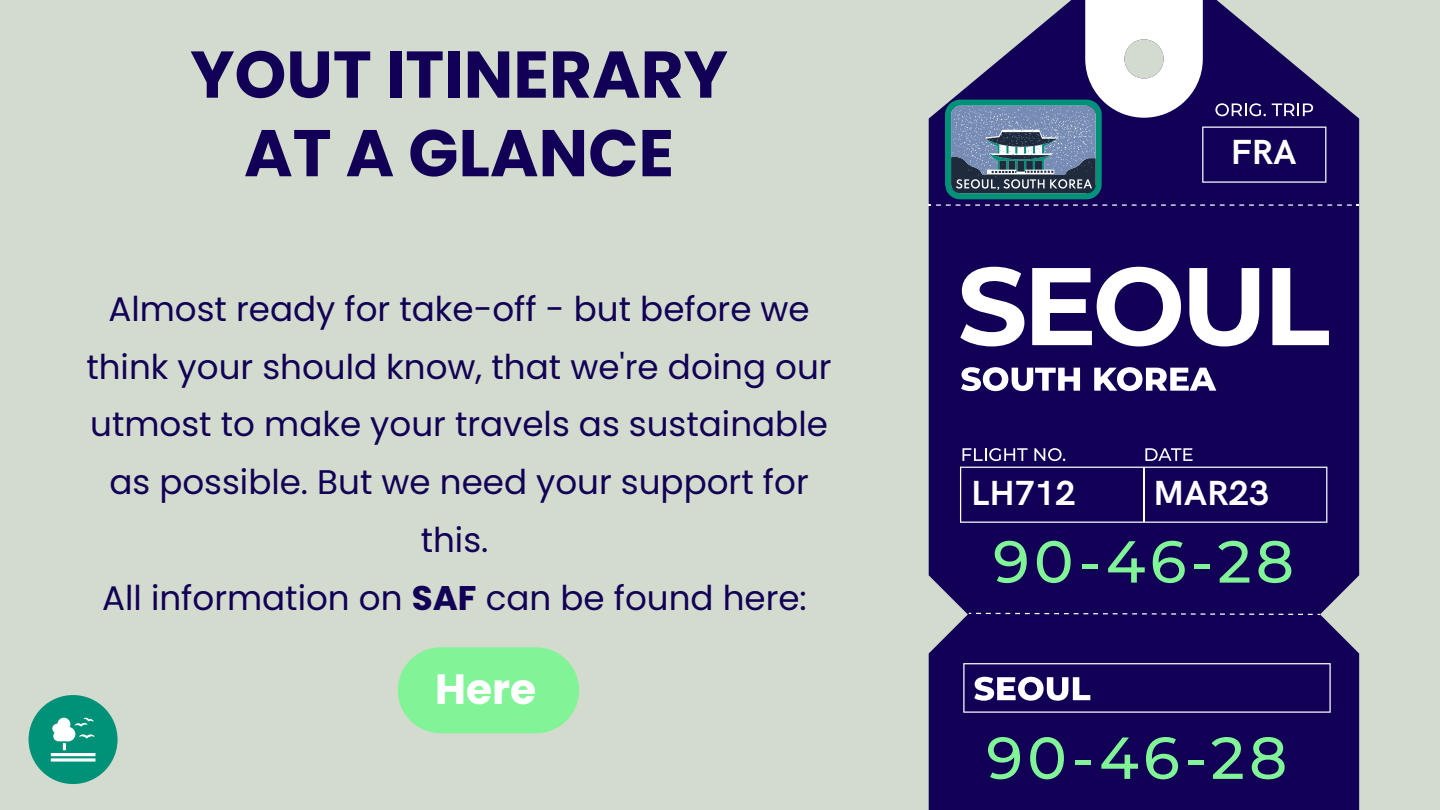
<style>
.page{position:relative;width:1440px;height:810px;background:#d2dbcd}
.page>*{position:absolute;margin:0;border:0;box-sizing:border-box;transform-origin:0 0}
.t1{font:700 66px/78.6px "Poppins";color:#120056;text-align:center}
.t2{font:700 42.3px "Poppins";color:#fff}
.t3{font:700 35px "HK Grotesk";color:#fff}
.t4{font:34.1px/57.8px "Poppins";color:#120056;text-align:center}
.s1{font-weight:700}
</style>
<div class="page">
<div style="left:929px;top:206px;width:430px;height:604px;background:#120056"></div>
<svg style="left:960px;top:267px;width:64px;height:79px;background:#958db3"></svg>
<svg style="left:1032px;top:267px;width:149px;height:79px;background:#948cb3"></svg>
<svg style="left:1189px;top:268px;width:70px;height:78px;background:#928ab1"></svg>
<svg style="left:1272px;top:268px;width:57px;height:77px;background:#7a70a0"></svg>
<svg style="left:961px;top:367px;width:119px;height:24px;background:#9189b0"></svg>
<svg style="left:1094px;top:367px;width:122px;height:24px;background:#9891b6"></svg>
<div style="left:960px;top:467px;width:367px;height:56px;background:#120056"></div>
<hr style="left:1143px;top:467px;width:2px;height:55px;background:#fff">
<svg style="left:962px;top:448px;width:66px;height:13px"></svg>
<svg style="left:1034px;top:448px;width:31px;height:13px"></svg>
<svg style="left:1145px;top:448px;width:48px;height:13px"></svg>
<svg style="left:995px;top:541px;width:32px;height:42px"></svg>
<svg style="left:1037px;top:541px;width:34px;height:42px"></svg>
<div style="left:1082px;top:564px;width:16px;height:5px;background:#81f497"></div>
<svg style="left:1108px;top:541px;width:37px;height:42px;background:#334869"></svg>
<svg style="left:1153px;top:541px;width:32px;height:42px"></svg>
<div style="left:1195px;top:564px;width:15px;height:5px;background:#81f497"></div>
<svg style="left:1218px;top:541px;width:31px;height:42px"></svg>
<svg style="left:1258px;top:541px;width:33px;height:42px"></svg>
<svg style="left:969px;top:613px;width:351px;height:2px"></svg>
<svg style="left:988px;top:737px;width:32px;height:42px"></svg>
<svg style="left:1030px;top:737px;width:34px;height:42px"></svg>
<div style="left:1075px;top:760px;width:16px;height:5px;background:#81f497"></div>
<svg style="left:1101px;top:737px;width:37px;height:42px;background:#334869"></svg>
<svg style="left:1146px;top:737px;width:32px;height:42px"></svg>
<div style="left:1188px;top:760px;width:16px;height:5px;background:#81f497"></div>
<svg style="left:1212px;top:737px;width:31px;height:42px"></svg>
<svg style="left:1252px;top:737px;width:33px;height:42px"></svg>
<svg style="left:963px;top:663px;width:368px;height:50px;background:#32236d"></svg>
<div style="left:398px;top:647px;width:181px;height:86px;background:#81f497;border-radius:43px"></div>
<div style="left:29px;top:695px;width:89px;height:89px;background:#009278;border-radius:50%"></div>
<svg style="left:51px;top:718px;width:44px;height:44px"></svg>
<svg style="left:929px;top:0;width:430px;height:206px"></svg>
<p class="t1" style="left:190px;top:35px;width:539px">YOUT ITINERARY<br>AT A GLANCE</p>
<p class="t4" style="left:86px;top:280px;width:747px">Almost ready for take-off - but before we think your should know, that we're doing our utmost to make your travels as sustainable as possible. But we need your support for this.</p>
<p class="t4" style="left:102px;top:569px;width:706px">All information on <span class="s1">SAF</span> can be found here:</p>
<p class="t2" style="left:435px;top:660px;width:103px">Here</p>
<p class="t3" style="left:1231px;top:133px;width:67px">FRA</p>
<p class="t3" style="left:971px;top:474px;width:106px">LH712</p>
<p class="t3" style="left:1153px;top:474px;width:117px">MAR23</p>
</div>
